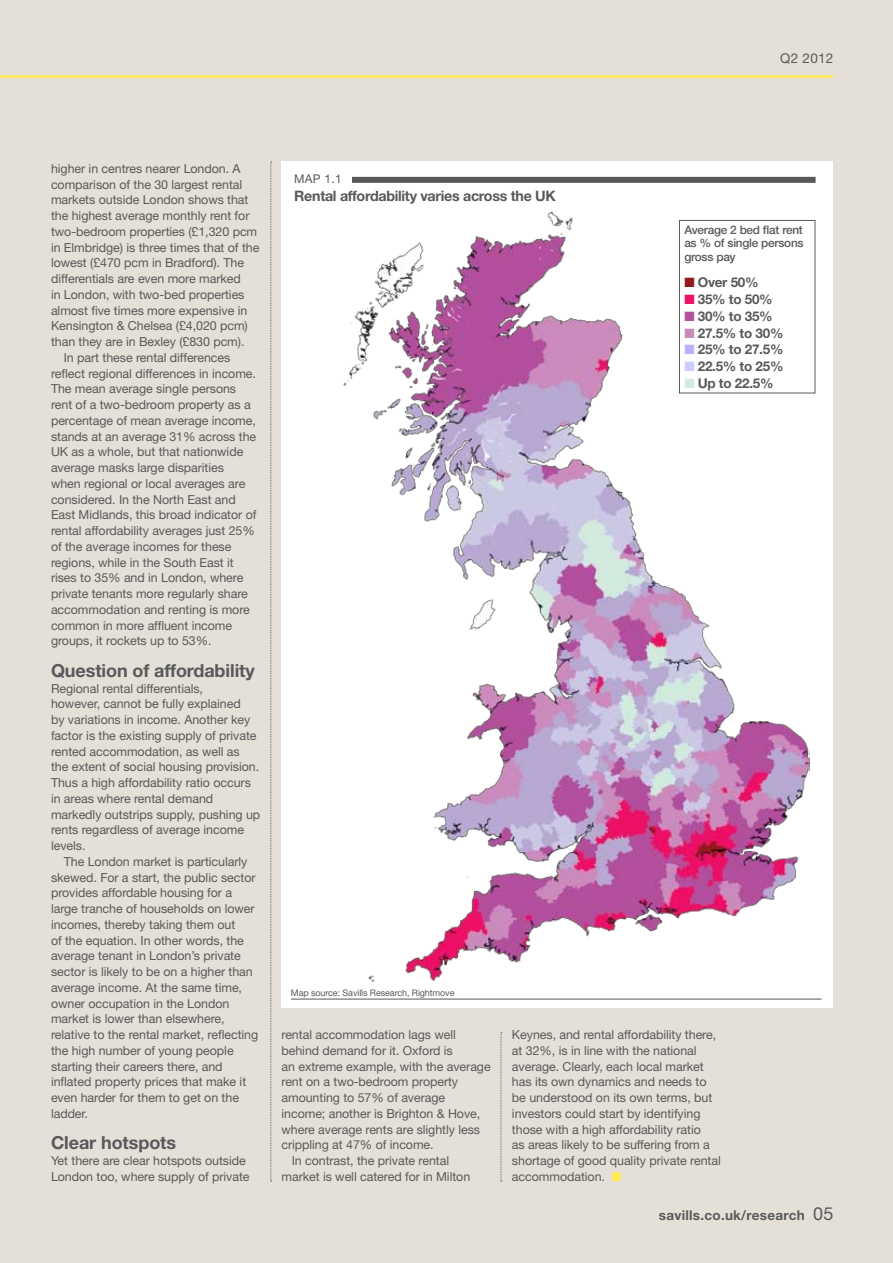
<style>
.page{position:relative;width:893px;height:1263px;background:#e4e0d7}
.page>*{position:absolute;margin:0;border:0;box-sizing:border-box;transform-origin:0 0}
.t1{font:700 18px "Helvetica Neue LT Std";letter-spacing:-.005em;color:#58595b}
.t2{font:700 14.4px "Helvetica Neue LT Std";letter-spacing:-.02em;color:#58595b}
.t3{font:700 13.5px "Helvetica Neue LT Std";letter-spacing:-.02em;color:#58595b}
.t4{font:700 13.5px "Helvetica Neue LT Std";letter-spacing:.02em;color:#58595b}
.t5{font:13.5px "Helvetica Neue LT Std";letter-spacing:.02em;color:#58595b}
.t6{font:12.45px/15.8px "Helvetica Neue LT Std";letter-spacing:-.005em;color:#58595b}
.t7{font:12px "Helvetica Neue LT Std";color:#58595b}
.t8{font:500 11.85px/13.5px "Helvetica Neue LT Std";letter-spacing:-.02em;color:#58595b;text-align:justify}
.t9{font:9px "Helvetica Neue LT Std";letter-spacing:-.01em;color:#58595b}
.s1{color:#931a1d}
.s2{color:#ed1065}
.s3{color:#b3509e}
.s4{color:#ca8bbd}
.s5{color:#bfb0ff}
.s6{color:#ccf}
.s7{color:#d3ebdd}
.s8{color:#ffe850}
.s9{font-weight:400;font-size:18px}
</style>
<div class="page">
<hr style="left:0;top:75px;width:833px;height:3px;background:#ffe850">
<div style="left:281px;top:162px;width:552px;height:846px;background:#fff"></div>
<svg style="left:270px;top:162px;width:2px;height:1019px"></svg>
<svg style="left:501px;top:1032px;width:1px;height:149px"></svg>
<div style="left:352px;top:177px;width:464px;height:6px;background:#58595b"></div>
<hr style="left:291px;top:999px;width:530px;height:1px;background:#58595b">
<img style="left:343px;top:212px;width:467px;height:770px">
<div style="left:679px;top:220px;width:136px;height:173px;background:#fff"></div>
<div style="left:679px;top:220px;width:136px;height:173px;border:1px solid #58595b"></div>
<p class="t5" style="left:780px;top:50px;width:55px">Q2 2012</p>
<p class="t6" style="left:51px;top:160px;width:191px">higher in centres nearer London. A</p>
<p class="t6" style="left:51px;top:176px;width:193px">comparison of the 30 largest rental</p>
<p class="t6" style="left:51px;top:192px;width:199px">markets outside London shows that</p>
<p class="t6" style="left:51px;top:208px;width:200px">the highest average monthly rent for</p>
<p class="t6" style="left:51px;top:223px;width:208px">two-bedroom properties (£1,320 pcm</p>
<p class="t6" style="left:51px;top:239px;width:210px">in Elmbridge) is three times that of the</p>
<p class="t6" style="left:51px;top:255px;width:195px">lowest (£470 pcm in Bradford). The</p>
<p class="t6" style="left:51px;top:271px;width:191px">differentials are even more marked</p>
<p class="t6" style="left:51px;top:286px;width:195px">in London, with two-bed properties</p>
<p class="t6" style="left:51px;top:302px;width:198px">almost five times more expensive in</p>
<p class="t6" style="left:51px;top:318px;width:198px">Kensington &amp; Chelsea (£4,020 pcm)</p>
<p class="t6" style="left:51px;top:334px;width:195px">than they are in Bexley (£830 pcm).</p>
<p class="t6" style="left:64px;top:349px;width:168px">In part these rental differences</p>
<p class="t6" style="left:51px;top:365px;width:207px">reflect regional differences in income.</p>
<p class="t6" style="left:51px;top:381px;width:187px">The mean average single persons</p>
<p class="t6" style="left:51px;top:397px;width:201px">rent of a two-bedroom property as a</p>
<p class="t6" style="left:51px;top:412px;width:206px">percentage of mean average income,</p>
<p class="t6" style="left:51px;top:428px;width:207px">stands at an average 31% across the</p>
<p class="t6" style="left:51px;top:444px;width:194px">UK as a whole, but that nationwide</p>
<p class="t6" style="left:51px;top:460px;width:175px">average masks large disparities</p>
<p class="t6" style="left:51px;top:475px;width:196px">when regional or local averages are</p>
<p class="t6" style="left:51px;top:491px;width:186px">considered. In the North East and</p>
<p class="t6" style="left:51px;top:507px;width:207px">East Midlands, this broad indicator of</p>
<p class="t6" style="left:51px;top:523px;width:205px">rental affordability averages just 25%</p>
<p class="t6" style="left:51px;top:538px;width:182px">of the average incomes for these</p>
<p class="t6" style="left:51px;top:554px;width:184px">regions, while in the South East it</p>
<p class="t6" style="left:51px;top:570px;width:194px">rises to 35% and in London, where</p>
<p class="t6" style="left:51px;top:586px;width:198px">private tenants more regularly share</p>
<p class="t6" style="left:51px;top:601px;width:200px">accommodation and renting is more</p>
<p class="t6" style="left:51px;top:617px;width:183px">common in more affluent income</p>
<p class="t6" style="left:51px;top:633px;width:162px">groups, it rockets up to 53%.</p>
<h1 class="t1" style="left:51px;top:659px;width:205px">Question of affordability</h1>
<p class="t6" style="left:51px;top:680px;width:211px">Regional rental differentials,<br>however, cannot be fully explained<br>by variations in income. Another key factor is the existing supply of private rented accommodation, as well as the extent of social housing provision.<br>Thus a high affordability ratio occurs in areas where rental demand markedly outstrips supply, pushing up rents regardless of average income levels.</p>
<p class="t6" style="left:51px;top:853px;width:209px;text-indent:13px">The London market is particularly skewed. For a start, the public sector provides affordable housing for a large tranche of households on lower incomes, thereby taking them out<br>of the equation. In other words, the average tenant in London’s private sector is likely to be on a higher than average income. At the same time, owner occupation in the London market is lower than elsewhere, relative to the rental market, reflecting the high number of young people starting their careers there, and inflated property prices that make it even harder for them to get on the ladder.</p>
<h1 class="t1" style="left:51px;top:1132px;width:127px">Clear hotspots</h1>
<p class="t6" style="left:51px;top:1153px;width:200px">Yet there are clear hotspots outside<br>London too, where supply of private</p>
<p class="t7" style="left:294px;top:171px;width:10px">map</p>
<p class="t7" style="left:325px;top:171px;width:19px">1.1</p>
<p class="t2" style="left:294px;top:187px;width:262px">Rental affordability varies across the UK</p>
<p class="t8" style="left:684px;top:223px;width:121px">Average 2 bed flat rent as % of single persons gross pay</p>
<p class="t3" style="left:684px;top:274px;width:76px"><span class="s1">■</span> Over 50%</p>
<p class="t3" style="left:684px;top:291px;width:90px"><span class="s2">■</span> 35% to 50%</p>
<p class="t3" style="left:684px;top:308px;width:90px"><span class="s3">■</span> 30% to 35%</p>
<p class="t3" style="left:684px;top:324px;width:101px"><span class="s4">■</span> 27.5% to 30%</p>
<p class="t3" style="left:684px;top:341px;width:101px"><span class="s5">■</span> 25% to 27.5%</p>
<p class="t3" style="left:684px;top:358px;width:101px"><span class="s6">■</span> 22.5% to 25%</p>
<p class="t3" style="left:684px;top:375px;width:91px"><span class="s7">■</span> Up to 22.5%</p>
<p class="t9" style="left:291px;top:987px;width:165px">Map source: Savills Research, Rightmove</p>
<p class="t6" style="left:281px;top:1027px;width:176px">rental accommodation lags well</p>
<p class="t6" style="left:281px;top:1042px;width:173px">behind demand for it. Oxford is</p>
<p class="t6" style="left:281px;top:1058px;width:211px">an extreme example, with the average</p>
<p class="t6" style="left:281px;top:1074px;width:178px">rent on a two-bedroom property</p>
<p class="t6" style="left:281px;top:1090px;width:165px">amounting to 57% of average</p>
<p class="t6" style="left:281px;top:1105px;width:200px">income; another is Brighton &amp; Hove,</p>
<p class="t6" style="left:281px;top:1121px;width:200px">where average rents are slightly less</p>
<p class="t6" style="left:281px;top:1137px;width:154px">crippling at 47% of income.</p>
<p class="t6" style="left:292px;top:1153px;width:159px">In contrast, the private rental</p>
<p class="t6" style="left:281px;top:1168px;width:190px">market is well catered for in Milton</p>
<p class="t6" style="left:512px;top:1027px;width:210px">Keynes, and rental affordability there, at 32%, is in line with the national average. Clearly, each local market has its own dynamics and needs to be understood on its own terms, but investors could start by identifying those with a high affordability ratio<br>as areas likely to be suffering from a shortage of good quality private rental accommodation. <span class="s8">■</span></p>
<p class="t4" style="left:659px;top:1207px;width:176px">savills.co.uk/research <span class="s9">05</span></p>
</div>
